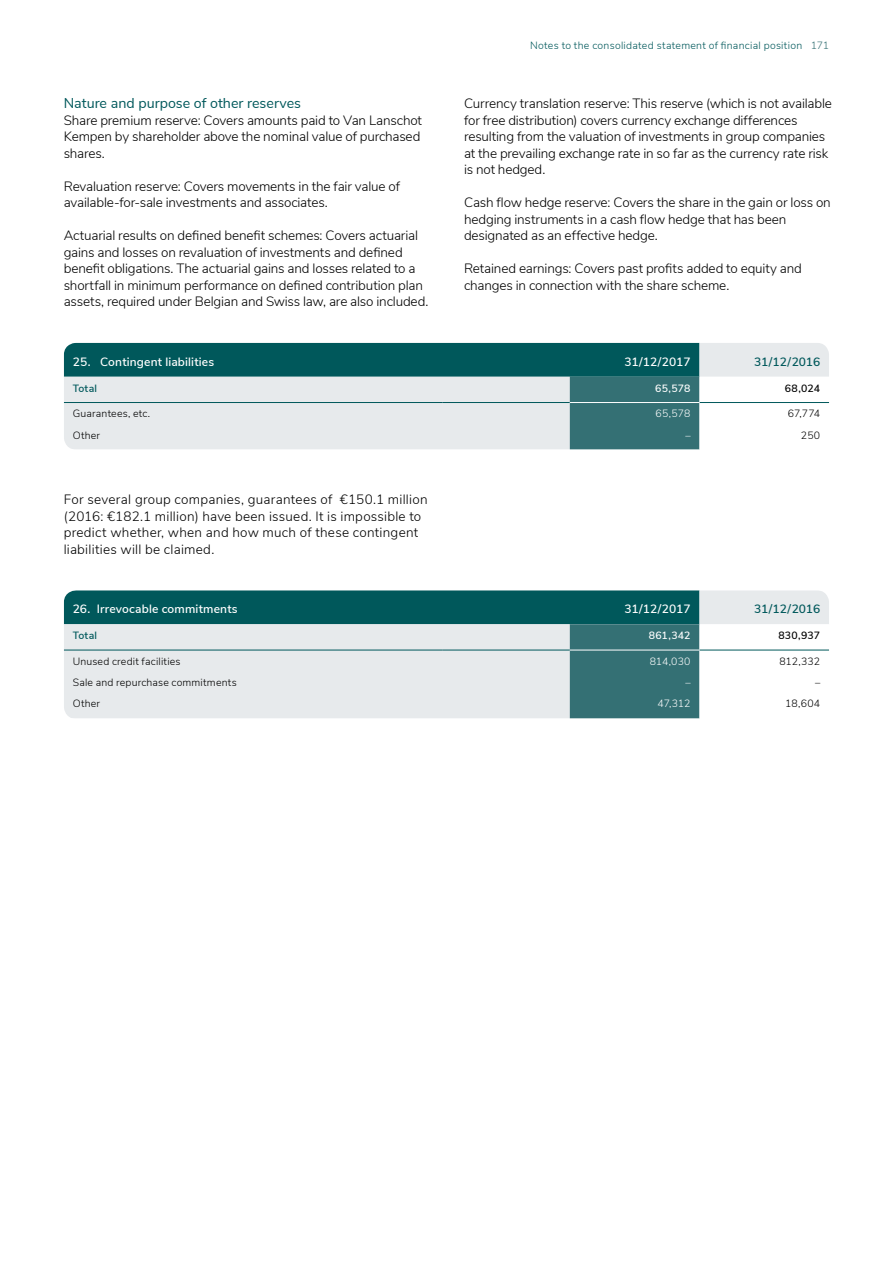
<style>
.page{position:relative;width:893px;height:1263px;background:#fff}
.page>*{position:absolute;margin:0;border:0;box-sizing:border-box;transform-origin:0 0}
.t1{font:14.25px "Nunito Sans";color:#00585b}
.t2{font:300 13.5px/16.5px "Nunito Sans";letter-spacing:-.01em;color:#000}
.t3{font:300 13.5px/16.5px "Nunito Sans";letter-spacing:.015em;color:#000}
.t4{font:600 12px "Nunito Sans";letter-spacing:.015em;color:#fff}
.t5{font:600 12px "Nunito Sans";letter-spacing:-.01em;color:#00585b}
.t6{font:300 10.5px "Nunito Sans";letter-spacing:.02em;color:#000}
.t7{font:300 10.5px "Nunito Sans";letter-spacing:.03em;color:#00585b}
.t8{font:300 10.5px "Nunito Sans";letter-spacing:.005em;color:#fff}
.t9{font:600 10.5px "Nunito Sans";letter-spacing:.015em;color:#fff}
.t10{font:600 10.5px "Nunito Sans";letter-spacing:.015em;color:#000}
.t11{font:600 10.5px "Nunito Sans";letter-spacing:.02em;color:#00585b}
.s1{color:#347074}
</style>
<div class="page">
<svg style="left:64px;top:343px;width:765px;height:106px;background:#98b7ba"></svg>
<hr style="left:64px;top:402px;width:378px;height:1px;background:#00585b">
<hr style="left:699px;top:402px;width:130px;height:1px;background:#00585b">
<hr style="left:442px;top:402px;width:128px;height:1px;background:#00585b">
<hr style="left:570px;top:402px;width:129px;height:1px;background:#fff">
<svg style="left:64px;top:590px;width:765px;height:128px;background:#a0bdbf"></svg>
<hr style="left:64px;top:650px;width:378px;height:1px;background:#00585b">
<hr style="left:699px;top:650px;width:130px;height:1px;background:#00585b">
<hr style="left:442px;top:650px;width:128px;height:1px;background:#00585b">
<hr style="left:570px;top:650px;width:129px;height:1px;background:#fff">
<p class="t1" style="left:64px;top:93px;width:239px">Nature and purpose of other reserves</p>
<p class="t2" style="left:64px;top:111px;width:360px;text-align:justify">Share premium reserve: Covers amounts paid to Van Lanschot Kempen by shareholder above the nominal value of purchased shares.</p>
<p class="t2" style="left:64px;top:177px;width:338px">Revaluation reserve: Covers movements in the fair value of available-for-sale investments and associates.</p>
<p class="t2" style="left:64px;top:227px;width:366px">Actuarial results on defined benefit schemes: Covers actuarial gains and losses on revaluation of investments and defined benefit obligations. The actuarial gains and losses related to a shortfall in minimum performance on defined contribution plan assets, required under Belgian and Swiss law, are also included.</p>
<p class="t7" style="left:530px;top:38px;width:301px">Notes to the consolidated statement of financial position <span class="s1">171</span></p>
<p class="t2" style="left:464px;top:95px;width:369px">Currency translation reserve: This reserve (which is not available for free distribution) covers currency exchange differences resulting from the valuation of investments in group companies at the prevailing exchange rate in so far as the currency rate risk is not hedged.</p>
<p class="t2" style="left:464px;top:193px;width:368px">Cash flow hedge reserve: Covers the share in the gain or loss on hedging instruments in a cash flow hedge that has been designated as an effective hedge.</p>
<p class="t2" style="left:464px;top:259px;width:339px">Retained earnings: Covers past profits added to equity and changes in connection with the share scheme.</p>
<p class="t4" style="left:73px;top:353px;width:143px">25. Contingent liabilities</p>
<p class="t4" style="left:624px;top:353px;width:68px">31/12/2017</p>
<p class="t5" style="left:754px;top:353px;width:68px">31/12/2016</p>
<p class="t11" style="left:73px;top:380px;width:26px">Total</p>
<p class="t9" style="left:655px;top:380px;width:37px">65,578</p>
<p class="t10" style="left:785px;top:380px;width:37px">68,024</p>
<p class="t6" style="left:73px;top:406px;width:79px">Guarantees, etc.</p>
<p class="t8" style="left:656px;top:406px;width:36px">65,578</p>
<p class="t6" style="left:788px;top:406px;width:34px">67,774</p>
<p class="t6" style="left:73px;top:427px;width:29px">Other</p>
<p class="t8" style="left:685px;top:427px;width:7px">–</p>
<p class="t6" style="left:801px;top:427px;width:21px">250</p>
<p class="t3" style="left:64px;top:490px;width:365px">For several group companies, guarantees of €150.1 million (2016: €182.1 million) have been issued. It is impossible to predict whether, when and how much of these contingent liabilities will be claimed.</p>
<p class="t4" style="left:73px;top:600px;width:167px">26. Irrevocable commitments</p>
<p class="t4" style="left:624px;top:600px;width:68px">31/12/2017</p>
<p class="t5" style="left:754px;top:600px;width:68px">31/12/2016</p>
<p class="t11" style="left:73px;top:628px;width:26px">Total</p>
<p class="t9" style="left:649px;top:628px;width:43px">861,342</p>
<p class="t10" style="left:778px;top:628px;width:43px">830,937</p>
<p class="t6" style="left:73px;top:654px;width:109px">Unused credit facilities</p>
<p class="t8" style="left:650px;top:654px;width:42px">814,030</p>
<p class="t6" style="left:779px;top:654px;width:42px">812,332</p>
<p class="t6" style="left:73px;top:675px;width:166px">Sale and repurchase commitments</p>
<p class="t8" style="left:685px;top:675px;width:7px">–</p>
<p class="t6" style="left:815px;top:675px;width:7px">–</p>
<p class="t6" style="left:73px;top:696px;width:29px">Other</p>
<p class="t8" style="left:658px;top:696px;width:34px">47,312</p>
<p class="t6" style="left:785px;top:696px;width:37px">18,604</p>
</div>
